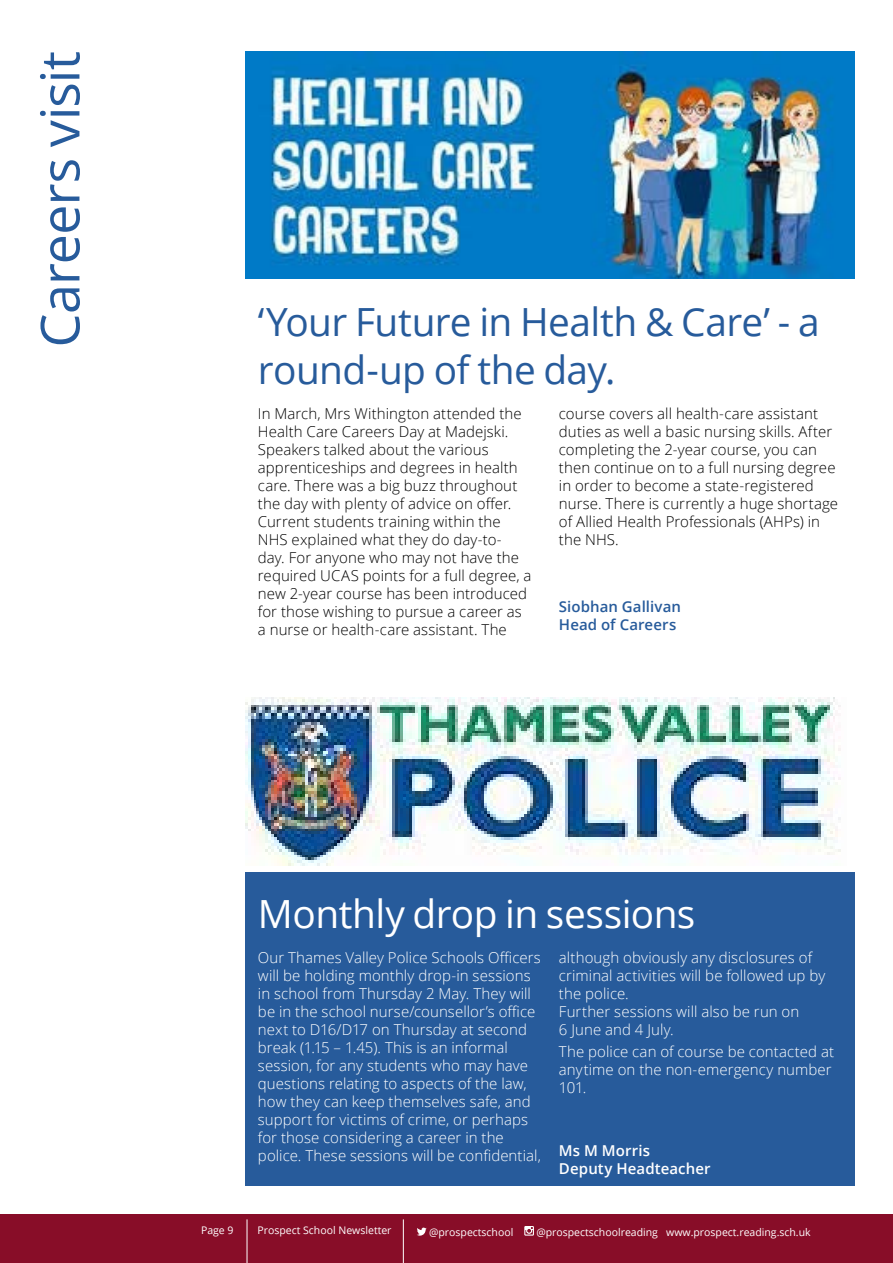
<style>
.page{position:relative;width:893px;height:1263px;background:#fff}
.page>*{position:absolute;margin:0;border:0;box-sizing:border-box;transform-origin:0 0}
.t1{font:53.85px "Open Sans";letter-spacing:-.015em;color:#275b9b}
.t2{font:38.85px/47.8px "Open Sans";letter-spacing:-.015em;color:#275b9b}
.t3{font:38.85px "Open Sans";letter-spacing:-.015em;color:#fff}
.t4{font:300 15px/18px "Open Sans";letter-spacing:.005em;color:#000}
.t5{font:300 15px/18px "Open Sans";letter-spacing:.005em;color:#fff}
.t6{font:600 15px/18px "Open Sans";letter-spacing:.005em;color:#275b9b}
.t7{font:600 15px/18px "Open Sans";letter-spacing:.01em;color:#fff}
.t8{font:10.5px "Open Sans";color:#fff}
</style>
<div class="page">
<div style="left:0;top:1214px;width:893px;height:49px;background:#880d28"></div>
<svg style="left:417px;top:1227px;width:10px;height:8px"></svg>
<svg style="left:524px;top:1226px;width:10px;height:9px"></svg>
<hr style="left:247px;top:1219px;width:1px;height:44px;background:#fff">
<hr style="left:403px;top:1219px;width:1px;height:44px;background:#fff">
<img style="left:246px;top:51px;width:609px;height:228px">
<img style="left:246px;top:697px;width:595px;height:168px">
<div style="left:245px;top:872px;width:610px;height:314px;background:#275b9b"></div>
<h1 class="t1" style="left:23px;top:347px;width:298px;rotate:-90deg">Careers visit</h1>
<h2 class="t2" style="left:258px;top:297px;width:563px">‘Your Future in Health &amp; Care’ - a round-up of the day.</h2>
<p class="t4" style="left:258px;top:404px;width:275px">In March, Mrs Withington attended the Health Care Careers Day at Madejski.<br>Speakers talked about the various apprenticeships and degrees in health care. There was a big buzz throughout the day with plenty of advice on offer.<br>Current students training within the NHS explained what they do day-to&shy;day. For anyone who may not have the required UCAS points for a full degree, a new 2-year course has been introduced for those wishing to pursue a career as a nurse or health-care assistant. The</p>
<p class="t4" style="left:559px;top:404px;width:281px">course covers all health-care assistant duties as well a basic nursing skills. After completing the 2-year course, you can then continue on to a full nursing degree in order to become a state-registered nurse. There is currently a huge shortage of Allied Health Professionals (AHPs) in the NHS.</p>
<p class="t6" style="left:559px;top:597px;width:124px">Siobhan Gallivan<br>Head of Careers</p>
<h2 class="t3" style="left:258px;top:887px;width:439px">Monthly drop in sessions</h2>
<p class="t5" style="left:258px;top:948px;width:284px">Our Thames Valley Police Schools Officers will be holding monthly drop-in sessions in school from Thursday 2 May. They will be in the school nurse/counsellor’s office next to D16/D17 on Thursday at second break (1.15 – 1.45). This is an informal session, for any students who may have questions relating to aspects of the law, how they can keep themselves safe, and support for victims of crime, or perhaps for those considering a career in the police. These sessions will be confidential,</p>
<p class="t5" style="left:559px;top:948px;width:268px">although obviously any disclosures of criminal activities will be followed up by the police.<br>Further sessions will also be run on<br>6 June and 4 July.</p>
<p class="t5" style="left:559px;top:1042px;width:277px">The police can of course be contacted at anytime on the non-emergency number<br>101.</p>
<p class="t7" style="left:559px;top:1141px;width:153px">Ms M Morris<br>Deputy Headteacher</p>
<p class="t8" style="left:201px;top:1223px;width:34px">Page 9</p>
<p class="t8" style="left:257px;top:1223px;width:136px">Prospect School Newsletter</p>
<p class="t8" style="left:429px;top:1224px;width:86px">@prospectschool</p>
<p class="t8" style="left:536px;top:1224px;width:276px">@prospectschoolreading www.prospect.reading.sch.uk</p>
</div>
